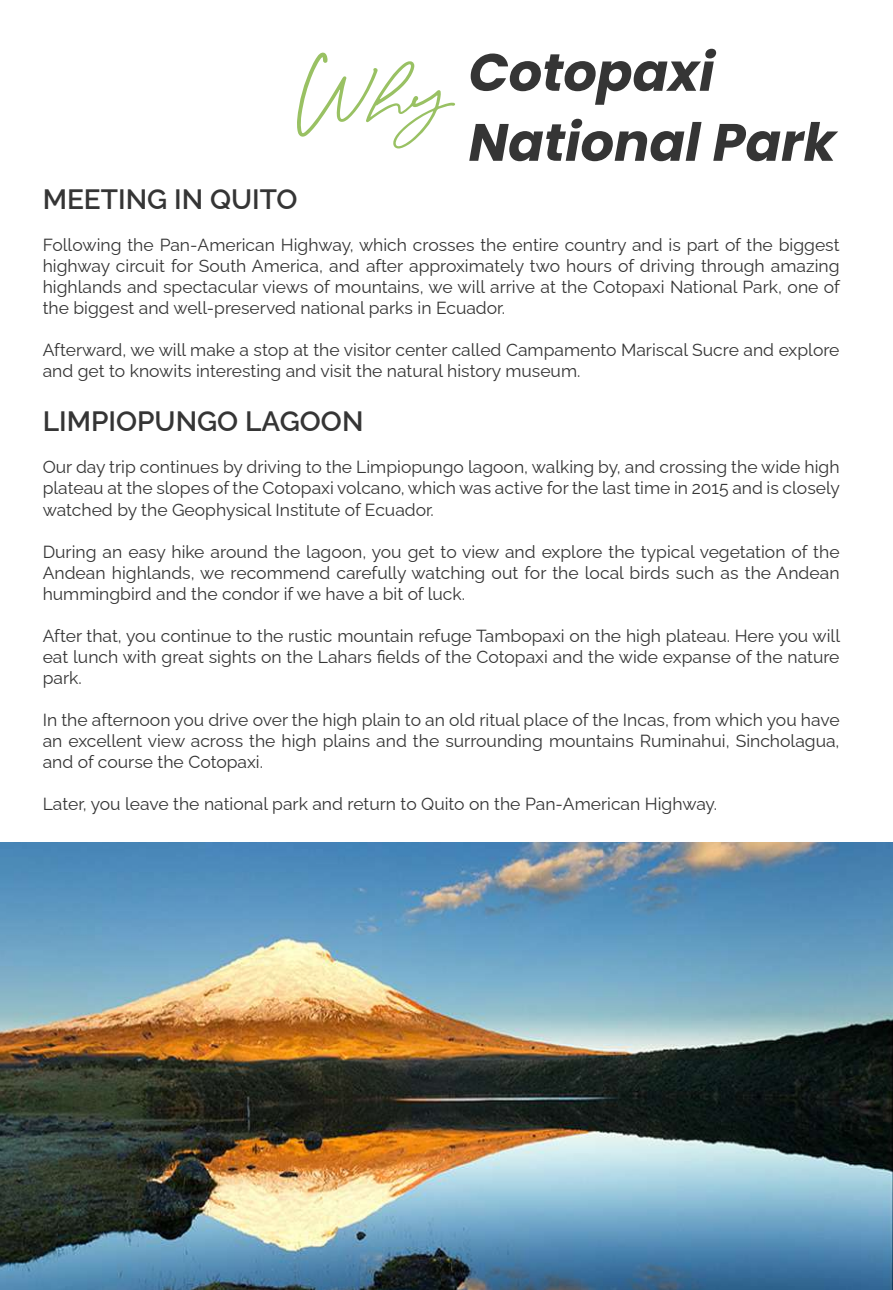
<style>
.page{position:relative;width:893px;height:1290px;background:#fff}
.page>*{position:absolute;margin:0;border:0;box-sizing:border-box;transform-origin:0 0}
.t1{font:122.85px "Gloved";color:#99c163;scale:1.11 1}
.t2{font:italic 700 52.5px/70px "Poppins";color:#353535}
.t3{font:600 28px "Raleway";color:#353535}
.t4{font:17.5px/21px "Raleway";color:#353535;text-align:justify}
</style>
<div class="page">
<img style="left:0;top:842px;width:893px;height:448px">
<h1 class="t1" style="left:290px;top:45px;width:149px">Why</h1>
<h2 class="t2" style="left:469px;top:38px;width:369px">Cotopaxi<br>National Park</h2>
<h3 class="t3" style="left:43px;top:177px;width:256px">MEETING IN QUITO</h3>
<p class="t4" style="left:43px;top:232px;width:799px">Following the Pan-American Highway, which crosses the entire country and is part of the biggest highway circuit for South America, and after approximately two hours of driving through amazing highlands and spectacular views of mountains, we will arrive at the Cotopaxi National Park, one of the biggest and well-preserved national parks in Ecuador.</p>
<p class="t4" style="left:43px;top:337px;width:798px">Afterward, we will make a stop at the visitor center called Campamento Mariscal Sucre and explore and get to knowits interesting and visit the natural history museum.</p>
<h3 class="t3" style="left:43px;top:399px;width:322px">LIMPIOPUNGO LAGOON</h3>
<p class="t4" style="left:43px;top:455px;width:799px">Our day trip continues by driving to the Limpiopungo lagoon, walking by, and crossing the wide high plateau at the slopes of the Cotopaxi volcano, which was active for the last time in 2015 and is closely watched by the Geophysical Institute of Ecuador.</p>
<p class="t4" style="left:43px;top:539px;width:798px">During an easy hike around the lagoon, you get to view and explore the typical vegetation of the Andean highlands, we recommend carefully watching out for the local birds such as the Andean hummingbird and the condor if we have a bit of luck.</p>
<p class="t4" style="left:43px;top:623px;width:799px">After that, you continue to the rustic mountain refuge Tambopaxi on the high plateau. Here you will eat lunch with great sights on the Lahars fields of the Cotopaxi and the wide expanse of the nature park.</p>
<p class="t4" style="left:43px;top:707px;width:798px">In the afternoon you drive over the high plain to an old ritual place of the Incas, from which you have an excellent view across the high plains and the surrounding mountains Ruminahui, Sincholagua, and of course the Cotopaxi.</p>
<p class="t4" style="left:43px;top:791px;width:676px">Later, you leave the national park and return to Quito on the Pan-American Highway.</p>
</div>
